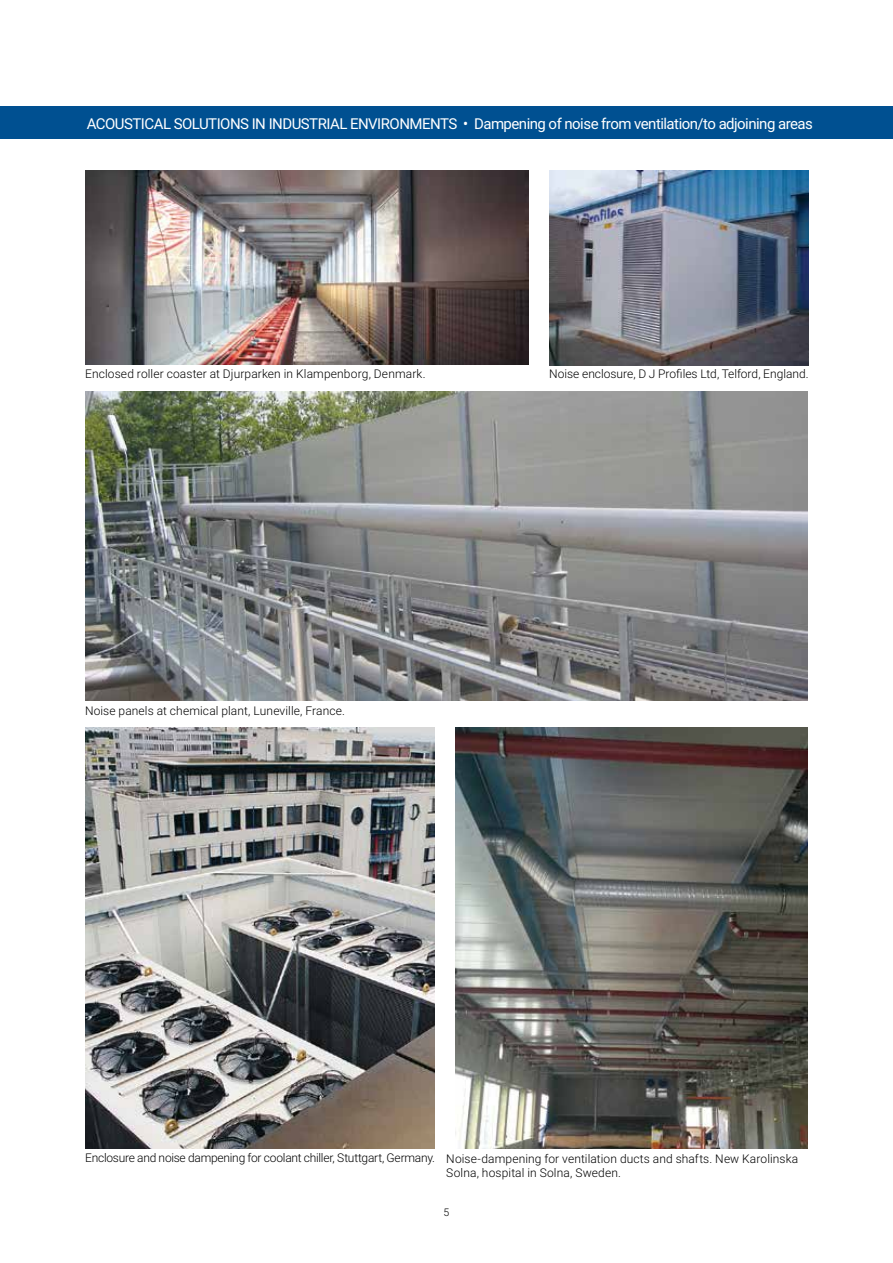
<style>
.page{position:relative;width:893px;height:1263px;background:#fff}
.page>*{position:absolute;margin:0;border:0;box-sizing:border-box;transform-origin:0 0}
.t1{font:15px "Roboto";letter-spacing:-.035em;color:#fff}
.t2{font:300 12px/14.4px "Roboto";letter-spacing:.005em;color:#000}
.t3{font:300 12px "Roboto";letter-spacing:-.02em;color:#000}
.t4{font:300 10.5px "Roboto";color:#000}
</style>
<div class="page">
<img style="left:85px;top:728px;width:349px;height:420px">
<div style="left:0;top:106px;width:893px;height:33px;background:#005091"></div>
<img style="left:85px;top:391px;width:723px;height:310px">
<img style="left:456px;top:727px;width:352px;height:421px">
<img style="left:85px;top:170px;width:443px;height:195px">
<img style="left:549px;top:171px;width:260px;height:194px">
<p class="t1" style="left:87px;top:113px;width:728px">ACOUSTICAL SOLUTIONS IN INDUSTRIAL ENVIRONMENTS • Dampening of noise from ventilation/to adjoining areas</p>
<p class="t2" style="left:85px;top:366px;width:342px">Enclosed roller coaster at Djurparken in Klampenborg, Denmark.</p>
<p class="t2" style="left:549px;top:366px;width:261px">Noise enclosure, D J Profiles Ltd, Telford, England.</p>
<p class="t2" style="left:85px;top:703px;width:262px">Noise panels at chemical plant, Luneville, France.</p>
<p class="t3" style="left:85px;top:1150px;width:352px">Enclosure and noise dampening for coolant chiller, Stuttgart, Germany.</p>
<p class="t2" style="left:446px;top:1151px;width:353px">Noise-dampening for ventilation ducts and shafts. New Karolinska<br>Solna, hospital in Solna, Sweden.</p>
<p class="t4" style="left:444px;top:1205px;width:7px">5</p>
</div>
